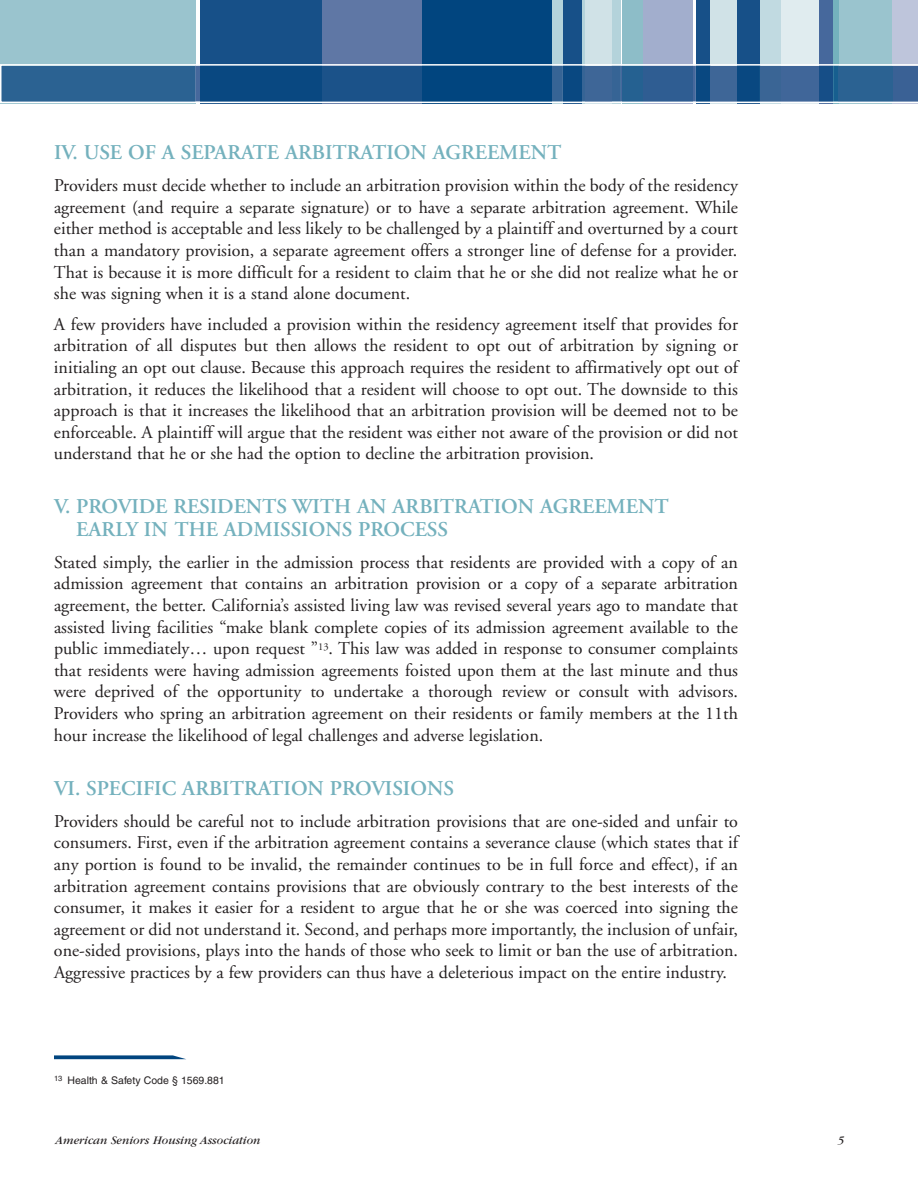
<style>
.page{position:relative;width:918px;height:1188px;background:#fff}
.page>*{position:absolute;margin:0;border:0;box-sizing:border-box;transform-origin:0 0}
.t1{font:600 21px/22.5px "Adobe Garamond";color:#74b1bd}
.t2{font:18px/21.6px "Adobe Garamond";color:#231f20;text-align:justify}
.t3{font:italic 12px "Garamond";color:#231f20}
.t4{font:10.5px "Helvetica";color:#231f20}
</style>
<div class="page">
<div style="left:709px;top:0;width:130px;height:103px;background:#74b1bd"></div>
<div style="left:839px;top:0;width:64px;height:103px;background:#9ac4ce"></div>
<div style="left:536px;top:0;width:85px;height:103px;background:#b4d3db"></div>
<div style="left:622px;top:0;width:24px;height:103px;background:#8dbdc8"></div>
<div style="left:644px;top:0;width:49px;height:103px;background:#a2aecd"></div>
<div style="left:307px;top:0;width:128px;height:103px;background:#5f77a5"></div>
<div style="left:696px;top:0;width:64px;height:103px;background:#175088"></div>
<div style="left:563px;top:0;width:19px;height:103px;background:#175088"></div>
<div style="left:200px;top:0;width:122px;height:103px;background:#175088"></div>
<div style="left:711px;top:0;width:26px;height:103px;background:#d0e2e7"></div>
<div style="left:585px;top:0;width:27px;height:103px;background:#d0e2e7"></div>
<div style="left:760px;top:0;width:21px;height:103px;background:#c1dae1"></div>
<div style="left:812px;top:0;width:21px;height:103px;background:#46689c"></div>
<div style="left:0;top:0;width:195px;height:103px;background:#9ac4ce"></div>
<div style="left:781px;top:0;width:38px;height:103px;background:#e0ecef"></div>
<div style="left:893px;top:0;width:25px;height:103px;background:#bec5db"></div>
<div style="left:422px;top:0;width:130px;height:103px;background:#01457f"></div>
<svg style="left:0;top:64px;width:918px;height:39px"></svg>
<svg style="left:54px;top:1055px;width:132px;height:4px"></svg>
<p class="t1" style="left:54px;top:142px;width:509px">IV. USE OF A SEPARATE ARBITRATION AGREEMENT</p>
<p class="t2" style="left:54px;top:175px;width:686px">Providers must decide whether to include an arbitration provision within the body of the residency agreement (and require a separate signature) or to have a separate arbitration agreement. While either method is acceptable and less likely to be challenged by a plaintiff and overturned by a court than a mandatory provision, a separate agreement offers a stronger line of defense for a provider.<br>That is because it is more difficult for a resident to claim that he or she did not realize what he or she was signing when it is a stand alone document.</p>
<p class="t2" style="left:54px;top:314px;width:686px">A few providers have included a provision within the residency agreement itself that provides for arbitration of all disputes but then allows the resident to opt out of arbitration by signing or initialing an opt out clause. Because this approach requires the resident to affirmatively opt out of arbitration, it reduces the likelihood that a resident will choose to opt out. The downside to this approach is that it increases the likelihood that an arbitration provision will be deemed not to be enforceable. A plaintiff will argue that the resident was either not aware of the provision or did not understand that he or she had the option to decline the arbitration provision.</p>
<p class="t1" style="left:76px;top:496px;width:594px;text-indent:-22px">V. PROVIDE RESIDENTS WITH AN ARBITRATION AGREEMENT<br>EARLY IN THE ADMISSIONS PROCESS</p>
<p class="t2" style="left:54px;top:552px;width:686px">Stated simply, the earlier in the admission process that residents are provided with a copy of an admission agreement that contains an arbitration provision or a copy of a separate arbitration agreement, the better. California’s assisted living law was revised several years ago to mandate that assisted living facilities “make blank complete copies of its admission agreement available to the public immediately… upon request ”<sup>13</sup>. This law was added in response to consumer complaints that residents were having admission agreements foisted upon them at the last minute and thus were deprived of the opportunity to undertake a thorough review or consult with advisors.<br>Providers who spring an arbitration agreement on their residents or family members at the 11th hour increase the likelihood of legal challenges and adverse legislation.</p>
<p class="t1" style="left:54px;top:777px;width:402px">VI. SPECIFIC ARBITRATION PROVISIONS</p>
<p class="t2" style="left:54px;top:811px;width:686px">Providers should be careful not to include arbitration provisions that are one-sided and unfair to consumers. First, even if the arbitration agreement contains a severance clause (which states that if any portion is found to be invalid, the remainder continues to be in full force and effect), if an arbitration agreement contains provisions that are obviously contrary to the best interests of the consumer, it makes it easier for a resident to argue that he or she was coerced into signing the agreement or did not understand it. Second, and perhaps more importantly, the inclusion of unfair, one-sided provisions, plays into the hands of those who seek to limit or ban the use of arbitration.<br>Aggressive practices by a few providers can thus have a deleterious impact on the entire industry.</p>
<p class="t4" style="left:54px;top:1075px;width:172px"><sup>13</sup> Health &amp; Safety Code § 1569.881</p>
<p class="t3" style="left:56px;top:1134px;width:207px">American Seniors Housing Association</p>
<p class="t3" style="left:838px;top:1134px;width:8px">5</p>
</div>
